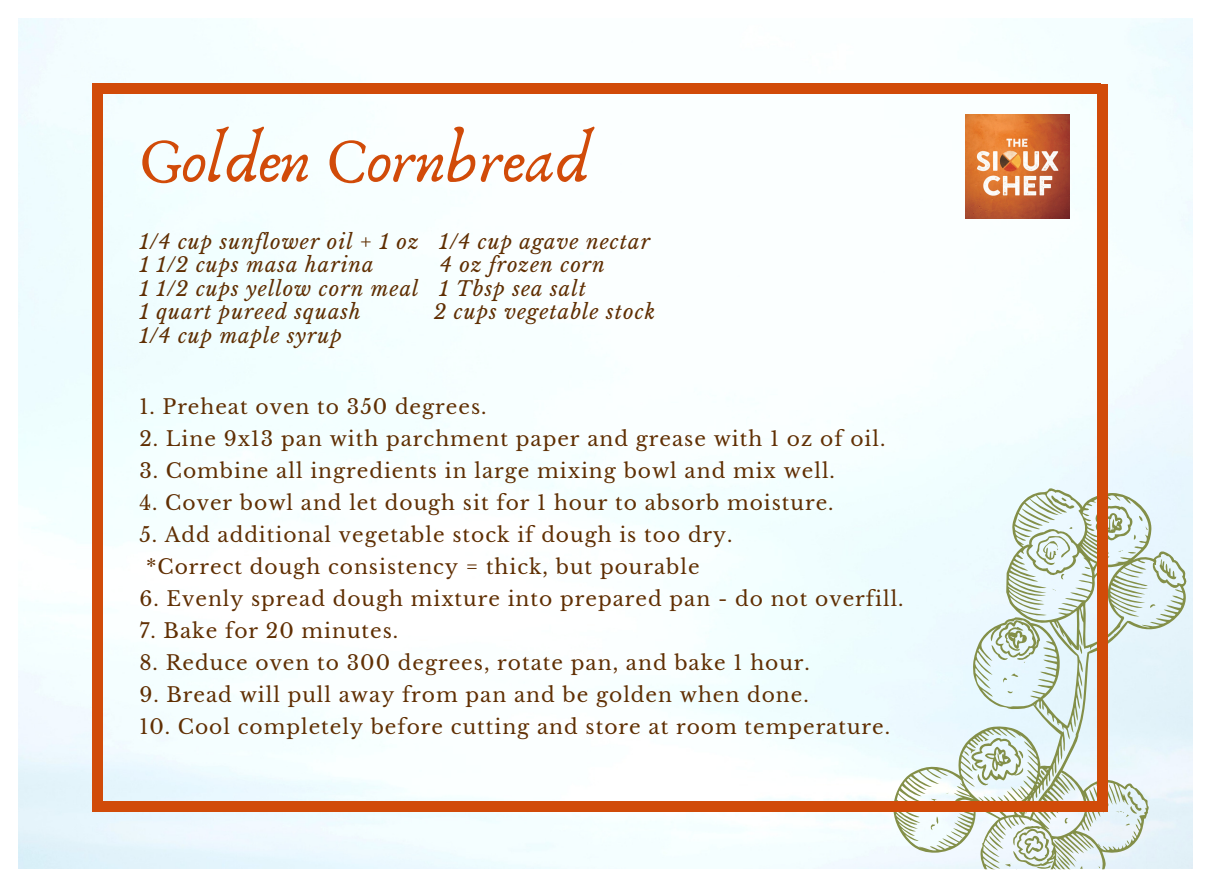
<style>
.page{position:relative;width:1210px;height:886px;background:#fff}
.page>*{position:absolute;margin:0;border:0;box-sizing:border-box;transform-origin:0 0}
.t1{font:65.02px "Anaktoria";color:#d14b09}
.t2{font:20.25px "Libre Baskerville";letter-spacing:.05em;color:#602f03}
.t3{font:italic 20.25px "Libre Baskerville";letter-spacing:.05em;color:#602f03}
</style>
<div class="page">
<img style="left:19px;top:19px;width:1174px;height:850px">
<svg style="left:893px;top:488px;width:295px;height:382px;background:#dce9e4"></svg>
<svg style="left:1118px;top:550px;width:18px;height:4px"></svg>
<div style="left:92px;top:84px;width:10px;height:724px;background:#d14b09"></div>
<div style="left:98px;top:84px;width:1003px;height:10px;background:#d14b09"></div>
<div style="left:92px;top:801px;width:1010px;height:10px;background:#d14b09"></div>
<div style="left:1098px;top:84px;width:10px;height:728px;background:#d14b09"></div>
<img style="left:965px;top:114px;width:105px;height:105px">
<p class="t1" style="left:139px;top:121px;width:452px">Golden Cornbread</p>
<p class="t3" style="left:139px;top:229px;width:512px">1/4 cup sunflower oil + 1 oz 1/4 cup agave nectar</p>
<p class="t3" style="left:139px;top:253px;width:236px">1 1/2 cups masa harina</p>
<p class="t3" style="left:440px;top:253px;width:166px">4 oz frozen corn</p>
<p class="t3" style="left:139px;top:276px;width:448px">1 1/2 cups yellow corn meal 1 Tbsp sea salt</p>
<p class="t3" style="left:139px;top:300px;width:223px">1 quart pureed squash</p>
<p class="t3" style="left:434px;top:300px;width:223px">2 cups vegetable stock</p>
<p class="t3" style="left:139px;top:323px;width:204px">1/4 cup maple syrup</p>
<p class="t2" style="left:139px;top:394px;width:349px">1. Preheat oven to 350 degrees.</p>
<p class="t2" style="left:139px;top:426px;width:747px">2. Line 9x13 pan with parchment paper and grease with 1 oz of oil.</p>
<p class="t2" style="left:139px;top:458px;width:697px">3. Combine all ingredients in large mixing bowl and mix well.</p>
<p class="t2" style="left:139px;top:490px;width:696px">4. Cover bowl and let dough sit for 1 hour to absorb moisture.</p>
<p class="t2" style="left:139px;top:522px;width:595px">5. Add additional vegetable stock if dough is too dry.</p>
<p class="t2" style="left:146px;top:554px;width:555px">*Correct dough consistency = thick, but pourable</p>
<p class="t2" style="left:139px;top:587px;width:766px">6. Evenly spread dough mixture into prepared pan - do not overfill.</p>
<p class="t2" style="left:139px;top:619px;width:260px">7. Bake for 20 minutes.</p>
<p class="t2" style="left:139px;top:651px;width:672px">8. Reduce oven to 300 degrees, rotate pan, and bake 1 hour.</p>
<p class="t2" style="left:139px;top:683px;width:671px">9. Bread will pull away from pan and be golden when done.</p>
<p class="t2" style="left:139px;top:715px;width:752px">10. Cool completely before cutting and store at room temperature.</p>
</div>
